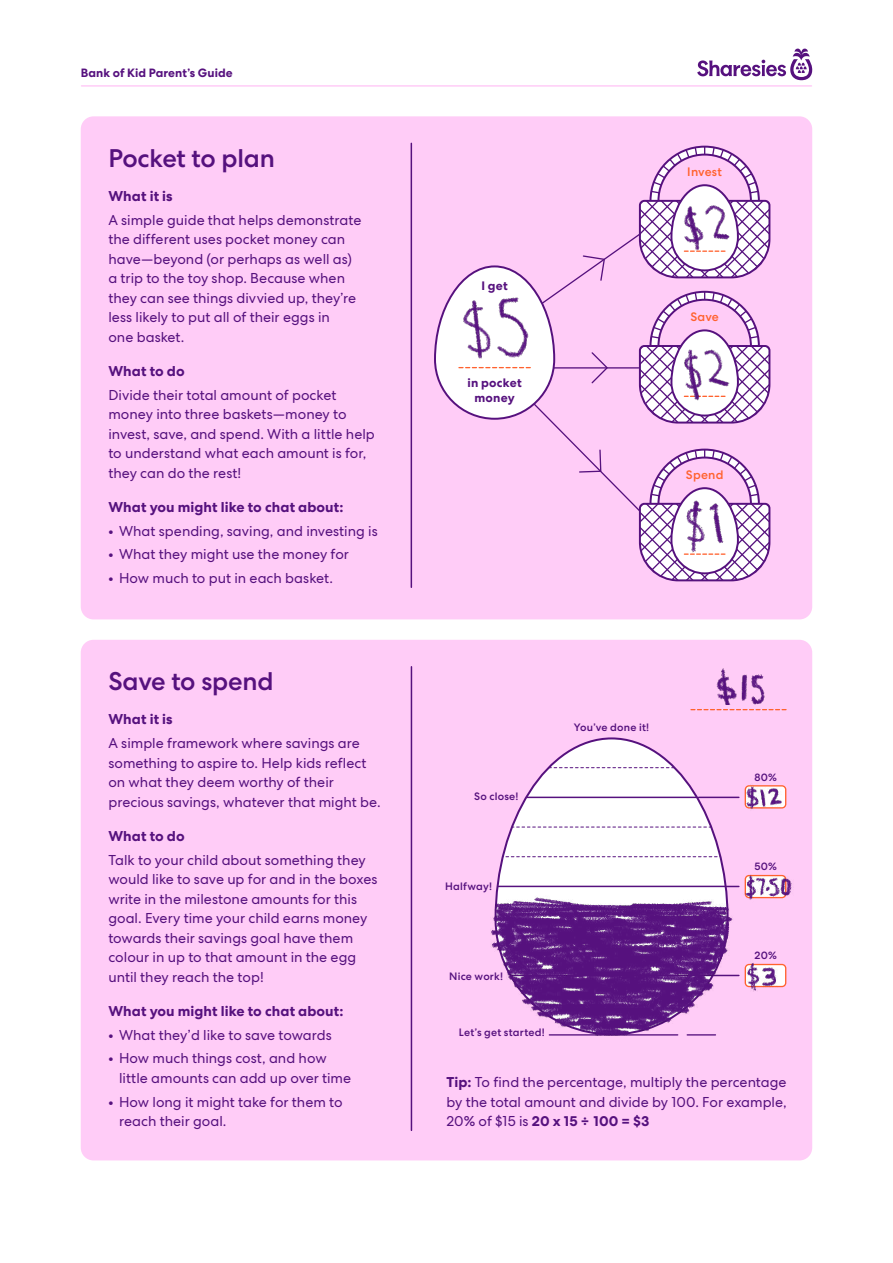
<style>
.page{position:relative;width:893px;height:1263px;background:#fff}
.page>*{position:absolute;margin:0;border:0;box-sizing:border-box;transform-origin:0 0}
.t1{font:500 25.5px "Centra No 2";letter-spacing:-.01em;color:#56117e}
.t2{font:14.25px/19.5px "Centra No 2";color:#56117e}
.t3{font:700 14.25px "Centra No 2";letter-spacing:.005em;color:#56117e}
.t4{font:700 12.3px/15.1px "Centra No 2";letter-spacing:.02em;color:#56117e;text-align:center}
.t5{font:500 12.3px "Centra No 2";letter-spacing:.015em;color:#ff622f}
.t6{font:700 12px "Centra No 2";letter-spacing:.005em;color:#56117e}
.t7{font:500 10.65px "Centra No 2";letter-spacing:.02em;color:#56117e}
.s1{font-weight:700}
</style>
<div class="page">
<hr style="left:81px;top:85px;width:730px;height:2px;background:#ffccf7">
<svg style="left:697px;top:49px;width:115px;height:31px"></svg>
<div style="left:81px;top:116px;width:731px;height:503px;background:#ffccf7;border-radius:13px"></div>
<svg style="left:652px;top:145px;width:106px;height:437px"></svg>
<hr style="left:411px;top:143px;width:1px;height:444px;background:#56117e">
<div style="left:81px;top:640px;width:731px;height:520px;background:#ffccf7;border-radius:13px"></div>
<hr style="left:411px;top:667px;width:1px;height:463px;background:#56117e">
<img style="left:491px;top:726px;width:322px;height:365px">
<img style="left:410px;top:148px;width:403px;height:423px">
<img style="left:716px;top:668px;width:49px;height:36px">
<svg style="left:691px;top:709px;width:95px;height:1px"></svg>
<p class="t6" style="left:81px;top:65px;width:153px">Bank of Kid Parent’s Guide</p>
<h1 class="t1" style="left:108px;top:143px;width:168px">Pocket to plan</h1>
<p class="t3" style="left:108px;top:188px;width:66px">What it is</p>
<p class="t2" style="left:108px;top:210px;width:254px">A simple guide that helps demonstrate the different uses pocket money can have—beyond (or perhaps as well as) a trip to the toy shop. Because when they can see things divvied up, they’re less likely to put all of their eggs in<br>one basket.</p>
<p class="t3" style="left:108px;top:363px;width:78px">What to do</p>
<p class="t2" style="left:108px;top:385px;width:268px">Divide their total amount of pocket money into three baskets—money to invest, save, and spend. With a little help to understand what each amount is for, they can do the rest!</p>
<p class="t3" style="left:108px;top:499px;width:237px">What you might like to chat about:</p>
<p class="t2" style="left:108px;top:521px;width:271px"><span class="s1">•</span> What spending, saving, and investing is</p>
<p class="t2" style="left:108px;top:545px;width:242px"><span class="s1">•</span> What they might use the money for</p>
<p class="t2" style="left:108px;top:568px;width:226px"><span class="s1">•</span> How much to put in each basket.</p>
<h1 class="t1" style="left:108px;top:666px;width:167px">Save to spend</h1>
<p class="t3" style="left:108px;top:711px;width:66px">What it is</p>
<p class="t2" style="left:108px;top:733px;width:274px">A simple framework where savings are something to aspire to. Help kids reflect on what they deem worthy of their precious savings, whatever that might be.</p>
<p class="t3" style="left:108px;top:827px;width:78px">What to do</p>
<p class="t2" style="left:108px;top:850px;width:270px">Talk to your child about something they would like to save up for and in the boxes write in the milestone amounts for this goal. Every time your child earns money towards their savings goal have them colour in up to that amount in the egg until they reach the top!</p>
<p class="t3" style="left:108px;top:1002px;width:237px">What you might like to chat about:</p>
<p class="t2" style="left:108px;top:1025px;width:225px"><span class="s1">•</span> What they’d like to save towards</p>
<p class="t2" style="left:119px;top:1049px;width:234px;text-indent:-11px"><span class="s1">•</span> How much things cost, and how little amounts can add up over time</p>
<p class="t2" style="left:119px;top:1092px;width:225px;text-indent:-11px"><span class="s1">•</span> How long it might take for them to reach their goal.</p>
<p class="t4" style="left:481px;top:278px;width:28px">I get</p>
<p class="t4" style="left:467px;top:375px;width:56px">in pocket money</p>
<p class="t5" style="left:687px;top:165px;width:36px">Invest</p>
<p class="t5" style="left:690px;top:310px;width:30px">Save</p>
<p class="t5" style="left:686px;top:468px;width:39px">Spend</p>
<p class="t7" style="left:474px;top:790px;width:46px">So close!</p>
<p class="t7" style="left:574px;top:721px;width:77px">You’ve done it!</p>
<p class="t7" style="left:445px;top:880px;width:49px">Halfway!</p>
<p class="t7" style="left:449px;top:970px;width:55px">Nice work!</p>
<p class="t7" style="left:459px;top:1026px;width:87px">Let’s get started!</p>
<p class="t7" style="left:755px;top:771px;width:24px">80%</p>
<p class="t7" style="left:754px;top:860px;width:24px">50%</p>
<p class="t7" style="left:755px;top:949px;width:24px">20%</p>
<p class="t2" style="left:446px;top:1072px;width:342px;text-align:justify"><span class="s1">Tip:</span> To find the percentage, multiply the percentage by the total amount and divide by 100. For example, 20% of $15 is <span class="s1">20 x 15 ÷ 100 = $3</span></p>
</div>
